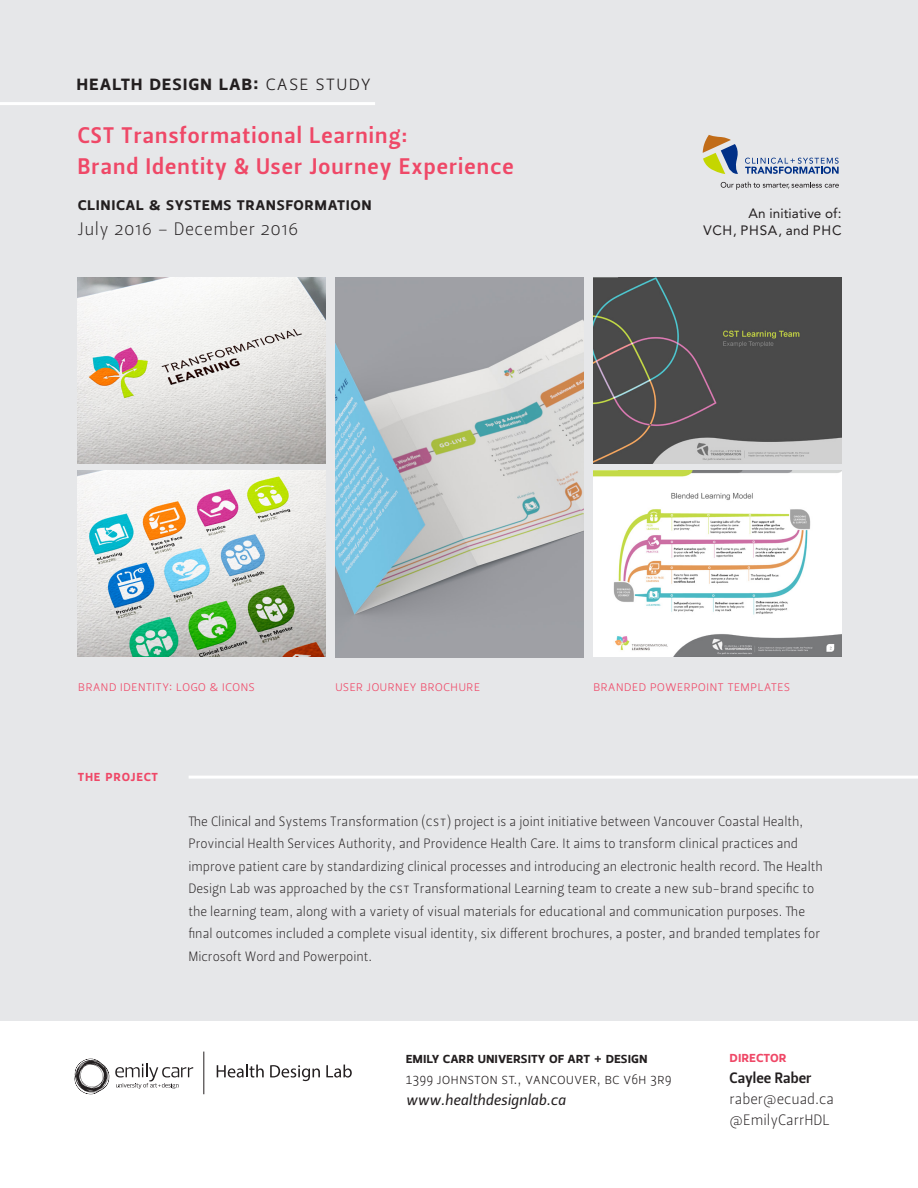
<style>
.page{position:relative;width:918px;height:1188px;background:#e6e7e9}
.page>*{position:absolute;margin:0;border:0;box-sizing:border-box;transform-origin:0 0}
.Study_Name{font:22.5px/31.5px "Leitura Sans Grot 3";letter-spacing:.05em;color:#ef4867}
.HDL_Header{font:21px "Leitura Sans Grot 3";letter-spacing:.04em;color:#231f20}
.Company_Name{font:18px "Leitura Sans Grot 3";letter-spacing:.03em;color:#231f20}
.Date{font:18px "Leitura Sans Grot 1";letter-spacing:.03em;color:#231f20}
.t1{font:15px "Leitura Sans Grot 1";color:#231f20}
.t2{font:15px "Leitura Sans Grot 3";color:#231f20}
.t3{font:15px "Leitura Sans Italic 2";color:#231f20}
.Leit_Subheadings{font:15px "Leitura Sans Grot 3";color:#ef4867;scale:.96 1}
.Leit_Subheadings-2{font:15px "Leitura Sans Grot 3";color:#ef4867}
.Leitura_Body{font:14.25px "Leitura Sans Grot 1";color:#ef4867}
.Leitura_Body-2{font:13.5px/22.5px "Leitura Sans Grot 1";color:#231f20}
.Leitura_Body-3{font:13.5px/16.5px "Avenir LT Std";letter-spacing:.015em;color:#231f20;text-align:right}
.s1{font-family:"Leitura Sans Grot 1"}
</style>
<div class="page">
<div style="left:0;top:1022px;width:918px;height:166px;background:#fff"></div>
<hr style="left:0;top:102px;width:375px;height:3px;background:#fff">
<img style="left:77px;top:278px;width:249px;height:186px">
<img style="left:77px;top:470px;width:249px;height:187px">
<img style="left:335px;top:278px;width:249px;height:379px">
<hr style="left:189px;top:776px;width:729px;height:3px;background:#fff">
<svg style="left:115px;top:1063px;width:78px;height:26px"></svg>
<svg style="left:75px;top:1059px;width:34px;height:35px"></svg>
<svg style="left:217px;top:1065px;width:47px;height:13px"></svg>
<svg style="left:270px;top:1065px;width:50px;height:16px"></svg>
<svg style="left:326px;top:1065px;width:26px;height:13px"></svg>
<hr style="left:204px;top:1052px;width:1px;height:42px;background:#231f20">
<svg style="left:703px;top:135px;width:35px;height:39px"></svg>
<svg style="left:745px;top:158px;width:94px;height:16px"></svg>
<svg style="left:721px;top:182px;width:118px;height:8px"></svg>
<img style="left:593px;top:277px;width:249px;height:187px">
<img style="left:593px;top:470px;width:249px;height:187px">
<p class="HDL_Header" style="left:76px;top:71px;width:296px">health design lab: <span class="s1">case study</span></p>
<p class="Study_Name" style="left:78px;top:120px;width:437px">CST Transformational Learning:<br>Brand Identity &amp; User Journey Experience</p>
<p class="Company_Name" style="left:78px;top:193px;width:295px">Clinical &amp; systems transformation</p>
<p class="Date" style="left:78px;top:218px;width:222px">July 2016 – December 2016</p>
<p class="Leitura_Body-3" style="left:704px;top:205px;width:139px">An initiative of:<br>VCH, PHSA, and PHC</p>
<p class="Leitura_Body" style="left:78px;top:678px;width:178px">bran d identity: logo &amp; icons</p>
<p class="Leitura_Body" style="left:593px;top:678px;width:199px">Bran ded powerpoint templates</p>
<p class="Leitura_Body" style="left:335px;top:678px;width:147px">User journey brochure</p>
<p class="Leit_Subheadings" style="left:78px;top:767px;width:9px">THE</p>
<p class="Leit_Subheadings" style="left:105px;top:767px;width:41px">PROJECT</p>
<p class="Leitura_Body-2" style="left:188px;top:810px;width:636px">The Clinical and Systems Transformation (CST) project is a joint initiative between Vancouver Coastal Health, Provincial Health Services Authority, and Providence Health Care. It aims to transform clinical practices and improve patient care by standardizing clinical processes and introducing an electronic health record. The Health Design Lab was approached by the CST</p>
<p class="Leitura_Body-2" style="left:188px;top:878px;width:633px;text-indent:225px">Transformational Learning team to create a new sub-brand specific to the learning team, along with a variety of visual materials for educational and communication purposes. The final outcomes included a complete visual identity, six different brochures, a poster, and branded templates for Microsoft Word and Powerpoint.</p>
<p class="t2" style="left:406px;top:1049px;width:46px">EMILY CARR</p>
<p class="t2" style="left:478px;top:1049px;width:36px">UNIVERSIT</p>
<p class="t2" style="left:538px;top:1049px;width:39px">Y OF ART</p>
<p class="t2" style="left:594px;top:1049px;width:20px">+ DESIGN</p>
<p class="t1" style="left:406px;top:1070px;width:268px">1399 JOHNSTON ST., VANCOUVER, BC V6H 3R9</p>
<p class="t3" style="left:406px;top:1091px;width:161px">www.healthdesignlab.ca</p>
<p class="Leit_Subheadings-2" style="left:730px;top:1048px;width:59px">Director</p>
<p class="t2" style="left:730px;top:1069px;width:83px">Caylee Raber</p>
<p class="t1" style="left:730px;top:1090px;width:106px">raber@ecuad.ca</p>
<p class="t1" style="left:730px;top:1111px;width:102px">@EmilyCarrHDL</p>
</div>
